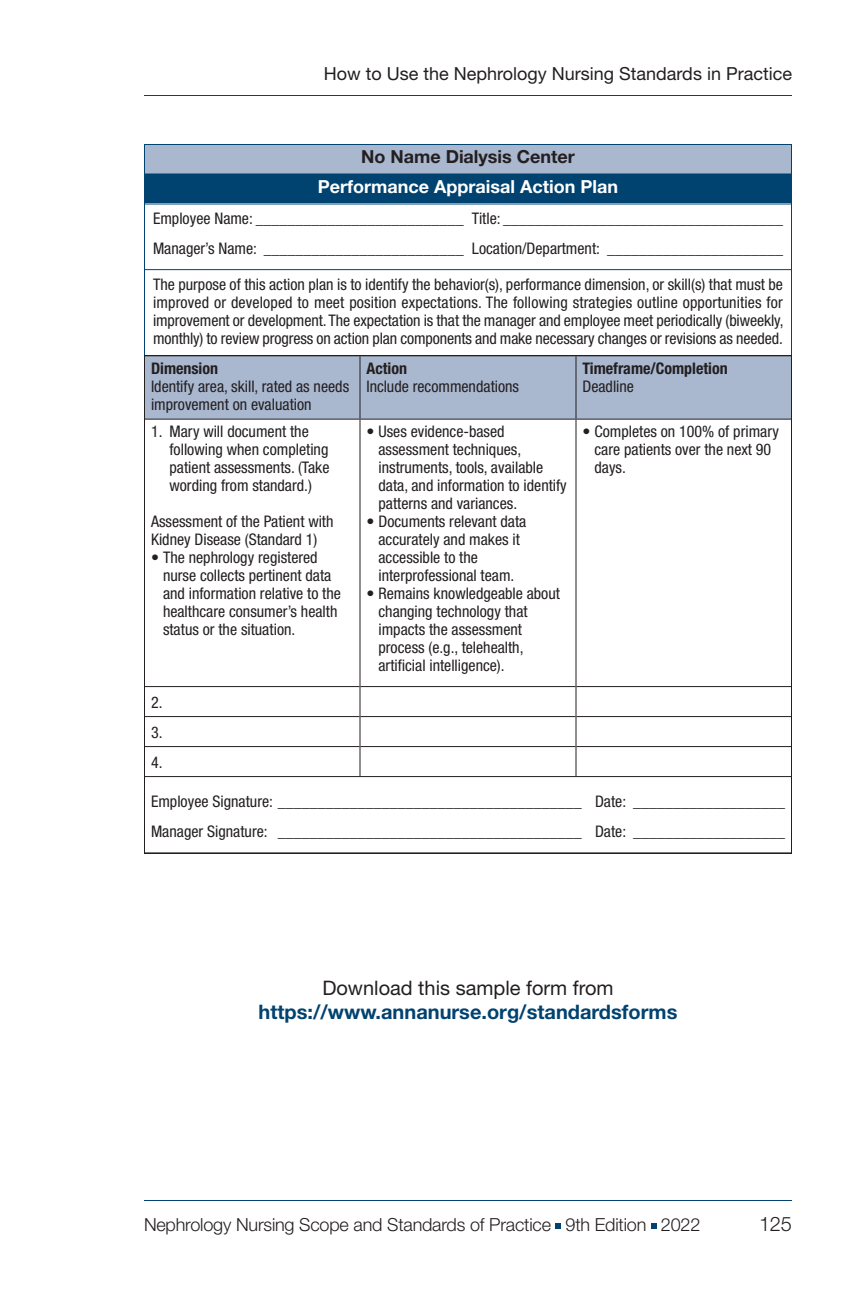
<style>
.page{position:relative;width:864px;height:1296px;background:#fff}
.page>*{position:absolute;margin:0;border:0;box-sizing:border-box;transform-origin:0 0}
.t1{font:700 20px "Helvetica Neue LT Std";color:#004270}
.t2{font:20px "Helvetica Neue LT Std";color:#231f20}
.t3{font:300 20px "Helvetica Neue LT Std";color:#231f20}
.t4{font:300 18px "Helvetica Neue LT Std";letter-spacing:-.01em;color:#231f20}
.t5{font:18px "Helvetica Neue LT Std";color:#231f20}
.t6{font:700 18px "Helvetica Neue LT Std";color:#fff}
.t7{font:700 18px "Helvetica Neue LT Std";color:#231f20}
.t8{font:condensed 16px/18px "Helvetica Neue LT Std";color:#231f20}
.t9{font:700 condensed 16px "Helvetica Neue LT Std";color:#231f20}
</style>
<div class="page">
<svg style="left:556px;top:1223px;width:5px;height:5px"></svg>
<svg style="left:651px;top:1223px;width:5px;height:5px"></svg>
<hr style="left:144px;top:1200px;width:648px;height:1px;background:#004270">
<hr style="left:144px;top:95px;width:648px;height:1px;background:#004270">
<div style="left:145px;top:145px;width:646px;height:29px;background:#a9b7cf"></div>
<div style="left:145px;top:174px;width:646px;height:30px;background:#004270"></div>
<div style="left:144px;top:144px;width:648px;height:212px;border:1px solid #004270"></div>
<hr style="left:145px;top:174px;width:646px;height:1px;background:#004270">
<hr style="left:145px;top:204px;width:646px;height:1px;background:#004270">
<hr style="left:145px;top:269px;width:646px;height:1px;background:#004270">
<div style="left:144px;top:355px;width:216px;height:64px;background:#a9b7cf"></div>
<div style="left:360px;top:355px;width:216px;height:64px;background:#a9b7cf"></div>
<div style="left:576px;top:355px;width:216px;height:64px;background:#a9b7cf"></div>
<div style="left:144px;top:355px;width:648px;height:498px;border:2px solid #231f20"></div>
<hr style="left:360px;top:356px;width:1px;height:420px;background:#231f20">
<hr style="left:576px;top:356px;width:1px;height:420px;background:#231f20">
<hr style="left:145px;top:419px;width:215px;height:1px;background:#231f20">
<hr style="left:360px;top:419px;width:216px;height:1px;background:#231f20">
<hr style="left:576px;top:419px;width:215px;height:1px;background:#231f20">
<hr style="left:145px;top:686px;width:215px;height:1px;background:#231f20">
<hr style="left:360px;top:686px;width:216px;height:1px;background:#231f20">
<hr style="left:576px;top:686px;width:215px;height:1px;background:#231f20">
<hr style="left:145px;top:716px;width:215px;height:1px;background:#231f20">
<hr style="left:360px;top:716px;width:216px;height:1px;background:#231f20">
<hr style="left:576px;top:716px;width:215px;height:1px;background:#231f20">
<hr style="left:145px;top:746px;width:215px;height:1px;background:#231f20">
<hr style="left:360px;top:746px;width:216px;height:1px;background:#231f20">
<hr style="left:576px;top:746px;width:215px;height:1px;background:#231f20">
<hr style="left:145px;top:776px;width:646px;height:1px;background:#231f20">
<p class="t5" style="left:324px;top:67px;width:470px">How to Use the Nephrology Nursing Standards in Practice</p>
<p class="t7" style="left:361px;top:150px;width:215px">No Name Dialysis Center</p>
<p class="t6" style="left:318px;top:180px;width:302px">Performance Appraisal Action Plan</p>
<p class="t8" style="left:153px;top:205px;width:632px;line-height:30px">Employee Name: __________________________ Title: ___________________________________<br>Manager’s Name: _________________________ Location/Department: ______________________</p>
<p class="t8" style="left:153px;top:276px;width:632px;text-align:justify">The purpose of this action plan is to identify the behavior(s), performance dimension, or skill(s) that must be improved or developed to meet position expectations. The following strategies outline opportunities for improvement or development. The expectation is that the manager and employee meet periodically (biweekly, monthly) to review progress on action plan components and make necessary changes or revisions as needed.</p>
<p class="t9" style="left:151px;top:362px;width:69px">Dimension</p>
<p class="t8" style="left:151px;top:378px;width:200px">Identify area, skill, rated as needs improvement on evaluation</p>
<p class="t9" style="left:582px;top:362px;width:147px">Timeframe/Completion</p>
<p class="t8" style="left:582px;top:378px;width:53px">Deadline</p>
<p class="t9" style="left:366px;top:362px;width:42px">Action</p>
<p class="t8" style="left:366px;top:378px;width:154px">Include recommendations</p>
<p class="t8" style="left:170px;top:424px;width:162px;text-indent:-18px">1. Mary will document the following when completing patient assessments. (Take wording from standard.)</p>
<p class="t8" style="left:151px;top:514px;width:184px">Assessment of the Patient with<br>Kidney Disease (Standard 1)</p>
<p class="t8" style="left:163px;top:550px;width:179px;text-indent:-12px">• The nephrology registered nurse collects pertinent data and information relative to the healthcare consumer’s health status or the situation.</p>
<p class="t8" style="left:378px;top:424px;width:190px;text-indent:-12px">• Uses evidence-based assessment techniques, instruments, tools, available data, and information to identify patterns and variances.</p>
<p class="t8" style="left:378px;top:514px;width:149px;text-indent:-12px">• Documents relevant data accurately and makes it accessible to the interprofessional team.</p>
<p class="t8" style="left:378px;top:586px;width:183px;text-indent:-12px">• Remains knowledgeable about changing technology that impacts the assessment process (e.g., telehealth, artificial intelligence).</p>
<p class="t8" style="left:594px;top:424px;width:186px;text-indent:-12px">• Completes on 100% of primary care patients over the next 90 days.</p>
<p class="t8" style="left:151px;top:689px;width:13px;line-height:30px;text-align:justify">2.<br>3.<br>4.</p>
<p class="t8" style="left:151px;top:787px;width:635px;line-height:30px">Employee Signature: ______________________________________ Date: ___________________<br>Manager Signature: ______________________________________ Date: ___________________</p>
<p class="t2" style="left:322px;top:981px;width:293px">Download this sample form from</p>
<p class="t1" style="left:259px;top:1005px;width:420px">https://www.annanurse.org/standardsforms</p>
<p class="t4" style="left:144px;top:1218px;width:558px">Nephrology Nursing Scope and Standards of Practice 9th Edition 2022</p>
<p class="t3" style="left:759px;top:1216px;width:34px">125</p>
</div>
